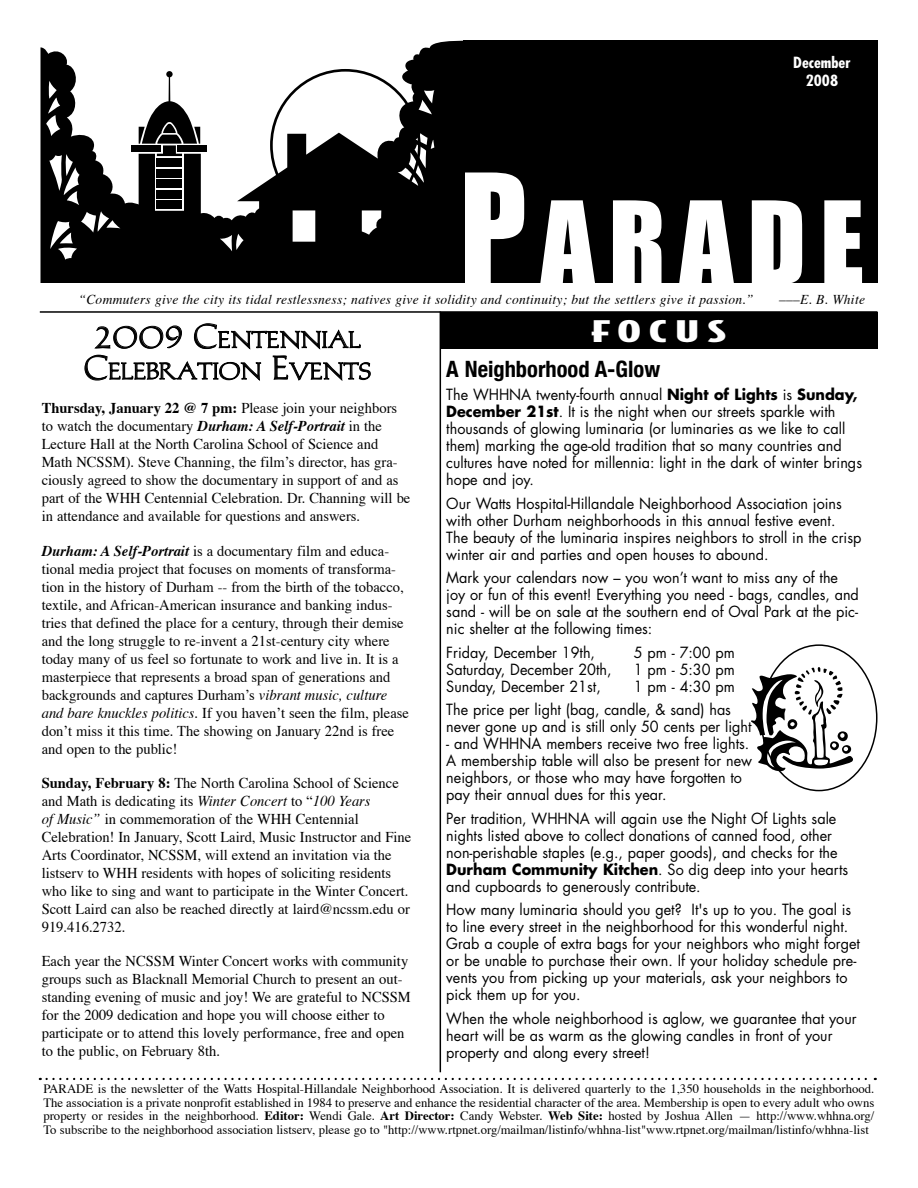
<style>
.page{position:relative;width:918px;height:1188px;background:#fff}
.page>*{position:absolute;margin:0;border:0;box-sizing:border-box;transform-origin:0 0}
.t1{font:105.75px "Impact";letter-spacing:.135em;color:#fff}
.t2{font:34.5px/31.5px "Michelangelo";color:#000}
.t3{font:900 27.45px "OPTI Jake";letter-spacing:.15em;color:#fff;scale:1.77 1}
.t4{font:700 condensed 22.5px "Helvetica Neue";color:#000}
.t5{font:15px/17px "Futura";color:#000;scale:.96 1}
.t6{font:15px/18px "Times";color:#000}
.t7{font:700 condensed 15px/18px "Futura";color:#fff;text-align:center;scale:1.1 1}
.t8{font:italic 13.5px "Times";letter-spacing:.02em;color:#000}
.t9{font:12.75px/13.5px "Times";color:#000;text-align:justify}
.s1{font-size:141px}
.s2{font-weight:700}
.s3{font-weight:700;font-style:italic}
.s4{font-style:italic}
</style>
<div class="page">
<div style="left:464px;top:40px;width:414px;height:243px;background:#000"></div>
<svg style="left:41px;top:40px;width:423px;height:243px;fill:#000"></svg>
<svg style="left:47px;top:1078px;width:829px;height:2px"></svg>
<hr style="left:440px;top:312px;width:1px;height:760px;background:#000">
<hr style="left:40px;top:311px;width:838px;height:2px;background:#000">
<div style="left:441px;top:312px;width:437px;height:37px;background:#000"></div>
<svg style="left:84px;top:272px;width:287px;height:109px"></svg>
<svg style="left:760px;top:665px;width:21px;height:106px"></svg>
<p class="t7" style="left:793px;top:53px;width:54px">December<br>2008</p>
<h1 class="t1" style="left:456px;top:177px;width:410px"><span class="s1">P</span>ARADE</h1>
<h3 class="t3" style="left:591px;top:313px;width:78px">FOCUS</h3>
<h3 class="t4" style="left:446px;top:355px;width:216px">A Neighborhood A-Glow</h3>
<p class="t5" style="left:446px;top:386px;width:435px">The WHHNA twenty-fourth annual <span class="s2">Night of Lights</span> is <span class="s2">Sunday, December 21st</span>. It is the night when our streets sparkle with thousands of glowing luminaria (or luminaries as we like to call them) marking the age-old tradition that so many countries and cultures have noted for millennia: light in the dark of winter brings hope and joy.</p>
<p class="t5" style="left:446px;top:494px;width:434px">Our Watts Hospital-Hillandale Neighborhood Association joins with other Durham neighborhoods in this annual festive event.<br>The beauty of the luminaria inspires neighbors to stroll in the crisp winter air and parties and open houses to abound.</p>
<p class="t5" style="left:446px;top:569px;width:431px">Mark your calendars now – you won’t want to miss any of the joy or fun of this event! Everything you need - bags, candles, and sand - will be on sale at the southern end of Oval Park at the pic&shy;nic shelter at the following times:</p>
<p class="t5" style="left:446px;top:644px;width:156px">Friday, December 19th,</p>
<p class="t5" style="left:634px;top:644px;width:107px">5 pm - 7:00 pm</p>
<p class="t5" style="left:446px;top:661px;width:174px">Saturday, December 20th,</p>
<p class="t5" style="left:634px;top:661px;width:107px">1 pm - 5:30 pm</p>
<p class="t5" style="left:446px;top:677px;width:162px">Sunday, December 21st,</p>
<p class="t8" style="left:79px;top:287px;width:677px">“Commuters give the city its tidal restlessness; natives give it solidity and continuity; but the settlers give it passion.”</p>
<p class="t8" style="left:779px;top:287px;width:87px">–––E. B. White</p>
<h2 class="t2" style="left:83px;top:323px;width:289px">2009 Centennial<br>Celebration Events</h2>
<p class="t6" style="left:42px;top:398px;width:370px"><span class="s2">Thursday, January 22 @ 7 pm:</span> Please join your neighbors to watch the documentary <span class="s3">Durham: A Self-Portrait</span> in the Lecture Hall at the North Carolina School of Science and Math NCSSM). Steve Channing, the film’s director, has gra&shy;ciously agreed to show the documentary in support of and as part of the WHH Centennial Celebration. Dr. Channing will be in attendance and available for questions and answers.</p>
<p class="t6" style="left:42px;top:540px;width:369px"><span class="s3">Durham: A Self-Portrait</span> is a documentary film and educa&shy;tional media project that focuses on moments of transforma&shy;tion in the history of Durham -- from the birth of the tobacco, textile, and African-American insurance and banking indus&shy;tries that defined the place for a century, through their demise and the long struggle to re-invent a 21st-century city where today many of us feel so fortunate to work and live in. It is a masterpiece that represents a broad span of generations and backgrounds and captures Durham’s <span class="s4">vibrant music, culture and bare knuckles politics</span>. If you haven’t seen the film, please don’t miss it this time. The showing on January 22nd is free and open to the public!</p>
<p class="t6" style="left:42px;top:772px;width:371px"><span class="s2">Sunday, February 8:</span> The North Carolina School of Science and Math is dedicating its <span class="s4">Winter Concert</span> to “<span class="s4">100 Years<br>of Music”</span> in commemoration of the WHH Centennial Celebration! In January, Scott Laird, Music Instructor and Fine Arts Coordinator, NCSSM, will extend an invitation via the listserv to WHH residents with hopes of soliciting residents who like to sing and want to participate in the Winter Concert.<br>Scott Laird can also be reached directly at laird@ncssm.edu or 919.416.2732.</p>
<p class="t6" style="left:42px;top:951px;width:371px">Each year the NCSSM Winter Concert works with community groups such as Blacknall Memorial Church to present an out&shy;standing evening of music and joy! We are grateful to NCSSM for the 2009 dedication and hope you will choose either to participate or to attend this lovely performance, free and open to the public, on February 8th.</p>
<p class="t5" style="left:446px;top:674px;width:302px;line-height:23.7px;text-align:right">1 pm - 4:30 pm<br>The price per light (bag, candle, &amp; sand) has</p>
<p class="t5" style="left:446px;top:718px;width:320px">never gone up and is still only 50 cents per light</p>
<p class="t5" style="left:446px;top:735px;width:320px">- and WHHNA members receive two free lights.<br>A membership table will also be present for new neighbors, or those who may have forgotten to pay their annual dues for this year.</p>
<p class="t5" style="left:446px;top:810px;width:420px">Per tradition, WHHNA will again use the Night Of Lights sale nights listed above to collect donations of canned food, other non-perishable staples (e.g., paper goods), and checks for the <span class="s2">Durham Community Kitchen</span>. So dig deep into your hearts and cupboards to generously contribute.</p>
<p class="t5" style="left:446px;top:901px;width:432px">How many luminaria should you get? It's up to you. The goal is to line every street in the neighborhood for this wonderful night.<br>Grab a couple of extra bags for your neighbors who might forget or be unable to purchase their own. If your holiday schedule pre&shy;vents you from picking up your materials, ask your neighbors to pick them up for you.</p>
<p class="t5" style="left:446px;top:1010px;width:429px">When the whole neighborhood is aglow, we guarantee that your heart will be as warm as the glowing candles in front of your property and along every street!</p>
<p class="t9" style="left:43px;top:1081px;width:833px">PARADE is the newsletter of the Watts Hospital-Hillandale Neighborhood Association. It is delivered quarterly to the 1,350 households in the neighborhood.<br>The association is a private nonprofit established in 1984 to preserve and enhance the residential character of the area. Membership is open to every adult who owns property or resides in the neighborhood. <span class="s2">Editor:</span> Wendi Gale. <span class="s2">Art Director:</span> Candy Webster. <span class="s2">Web Site:</span> hosted by Joshua Allen — http://www.whhna.org/ To subscribe to the neighborhood association listserv, please go to "http://www.rtpnet.org/mailman/listinfo/whhna-list"www.rtpnet.org/mailman/listinfo/whhna-list</p>
</div>
